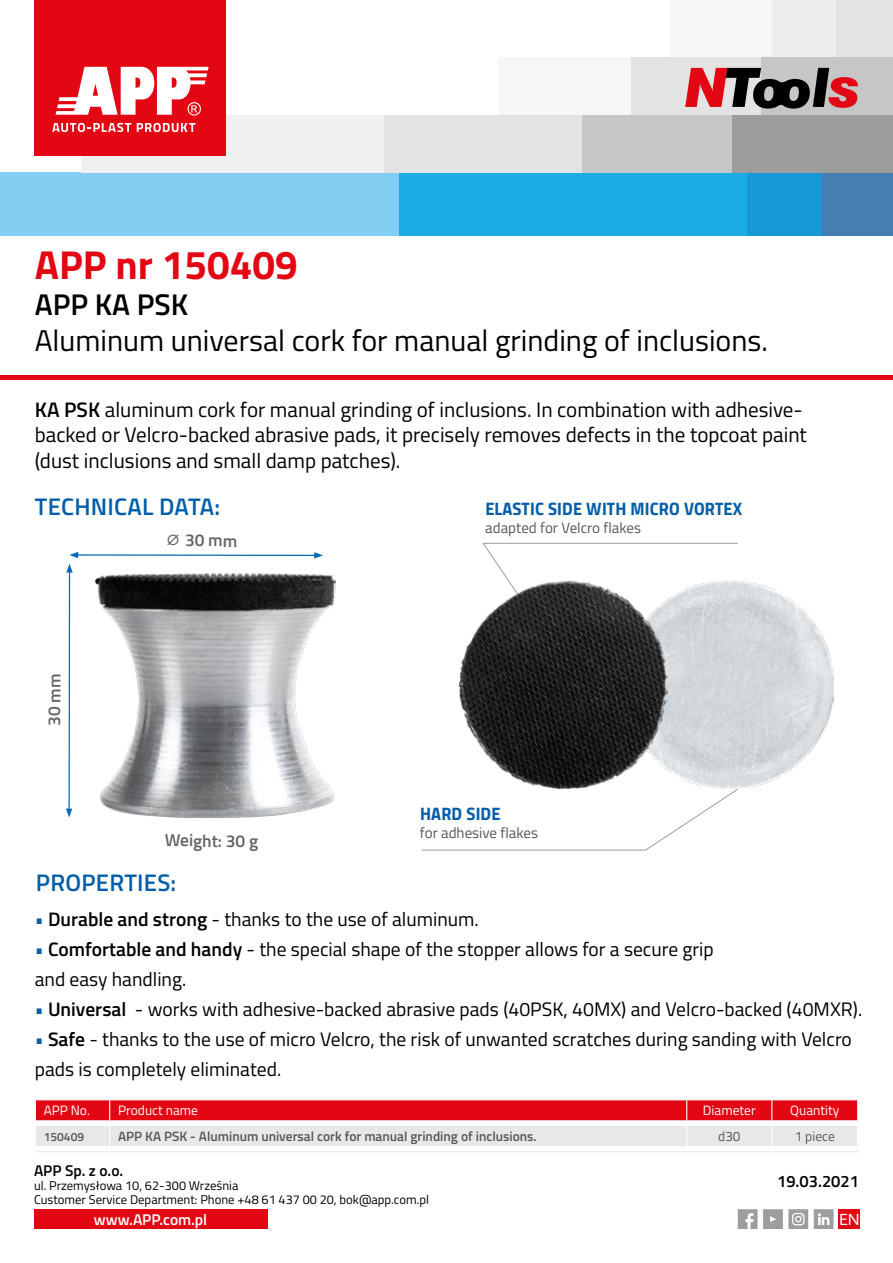
<style>
.page{position:relative;width:893px;height:1263px;background:#fff}
.page>*{position:absolute;margin:0;border:0;box-sizing:border-box;transform-origin:0 0}
.t1{font:700 40.35px "Titillium";color:#e30613}
.t2{font:30px "Titillium";color:#000}
.t3{font:600 30px "Titillium";color:#000}
.t4{font:600 24px "Titillium";letter-spacing:.01em;color:#005da9}
.t5{font:21px/25.2px "Titillium";color:#000}
.t6{font:19.5px/30px "Titillium";color:#000}
.t7{font:18px "Titillium Bold Upright";letter-spacing:.01em;color:#055da9}
.t8{font:600 17.25px "Titillium";color:#646363}
.t9{font:600 16.5px "Titillium";color:#000}
.t10{font:semi-expanded 16.5px "Myriad Pro";color:#fff}
.t11{font:600 15.45px "Titillium";color:#fff}
.t12{font:600 15.45px "Titillium";color:#000}
.t13{font:15px "Titillium";color:#575756}
.t14{font:600 13.5px "Titillium";color:#575756}
.t15{font:13.5px "Titillium";color:#fff}
.t16{font:13.5px "Titillium";color:#575756}
.t17{font:12.75px/14.1px "Titillium";color:#000}
.t18{font:600 12px "Titillium";color:#575756}
.s1{font-weight:600}
.s2{font-weight:600;color:#005da9}
</style>
<div class="page">
<hr style="left:0;top:376px;width:893px;height:4px;background:#e30613">
<hr style="left:34px;top:1151px;width:825px;height:1px;background:#ededed">
<svg style="left:738px;top:1209px;width:19px;height:20px"></svg>
<svg style="left:763px;top:1209px;width:45px;height:20px"></svg>
<svg style="left:814px;top:1209px;width:19px;height:20px"></svg>
<div style="left:34px;top:1209px;width:233px;height:20px;background:#e30613"></div>
<div style="left:838px;top:1209px;width:22px;height:20px;background:#e30613"></div>
<div style="left:727px;top:172px;width:97px;height:64px;background:#1899d6"></div>
<div style="left:398px;top:172px;width:348px;height:64px;background:#1cace4"></div>
<div style="left:0;top:172px;width:399px;height:64px;background:#83cff4"></div>
<div style="left:830px;top:0;width:63px;height:57px;background:#e3e3e3"></div>
<div style="left:746px;top:0;width:90px;height:57px;background:#eee"></div>
<div style="left:670px;top:0;width:101px;height:57px;background:#f6f6f6"></div>
<div style="left:761px;top:57px;width:132px;height:58px;background:#c6c6c6"></div>
<div style="left:629px;top:57px;width:132px;height:58px;background:#e3e3e3"></div>
<div style="left:499px;top:57px;width:132px;height:58px;background:#f6f6f6"></div>
<div style="left:822px;top:172px;width:71px;height:64px;background:#447faf"></div>
<div style="left:732px;top:115px;width:161px;height:57px;background:#9d9d9c"></div>
<div style="left:383px;top:115px;width:205px;height:57px;background:#e3e3e3"></div>
<div style="left:81px;top:115px;width:302px;height:57px;background:#f0f0f0"></div>
<div style="left:583px;top:115px;width:149px;height:57px;background:#c6c6c6"></div>
<div style="left:35px;top:0;width:191px;height:156px;background:#e30613"></div>
<svg style="left:52px;top:123px;width:79px;height:9px"></svg>
<svg style="left:137px;top:123px;width:58px;height:9px"></svg>
<svg style="left:55px;top:67px;width:154px;height:49px"></svg>
<svg style="left:685px;top:68px;width:173px;height:41px"></svg>
<svg style="left:35px;top:1100px;width:823px;height:46px;background:#e98a8f"></svg>
<svg style="left:421px;top:788px;width:317px;height:63px"></svg>
<hr style="left:483px;top:543px;width:255px;height:1px;background:#9d9d9c">
<svg style="left:482px;top:542px;width:41px;height:38px"></svg>
<img style="left:96px;top:573px;width:239px;height:244px">
<img style="left:624px;top:580px;width:209px;height:209px">
<img style="left:459px;top:580px;width:209px;height:208px">
<hr style="left:69px;top:570px;width:1px;height:241px;background:#0069b4">
<svg style="left:66px;top:808px;width:6px;height:10px"></svg>
<hr style="left:76px;top:554px;width:241px;height:2px;background:#0069b4">
<svg style="left:66px;top:551px;width:13px;height:22px"></svg>
<svg style="left:314px;top:552px;width:9px;height:7px"></svg>
<h1 class="t1" style="left:35px;top:234px;width:264px">APP nr 150409</h1>
<h2 class="t3" style="left:35px;top:282px;width:155px">APP KA PSK</h2>
<h2 class="t2" style="left:35px;top:319px;width:735px">Aluminum universal cork for manual grinding of inclusions.</h2>
<p class="t5" style="left:35px;top:396px;width:774px"><span class="s1">KA PSK</span> aluminum cork for manual grinding of inclusions. In combination with adhesive&shy;backed or Velcro-backed abrasive pads, it precisely removes defects in the topcoat paint (dust inclusions and small damp patches).</p>
<p class="t4" style="left:35px;top:488px;width:187px">TECHNICAL DATA:</p>
<p class="t7" style="left:485px;top:494px;width:258px">ELASTIC SIDE WITH MICRO VORTEX</p>
<p class="t13" style="left:485px;top:517px;width:157px">adapted for Velcro flakes</p>
<p class="t8" style="left:166px;top:527px;width:73px;rotate:1deg">⌀ 30 mm</p>
<p class="t8" style="left:41px;top:726px;width:54px;rotate:-89deg">30 mm</p>
<p class="t8" style="left:165px;top:827px;width:95px;rotate:1deg">Weight: 30 g</p>
<p class="t7" style="left:420px;top:800px;width:82px">HARD SIDE</p>
<p class="t13" style="left:420px;top:822px;width:120px">for adhesive flakes</p>
<p class="t4" style="left:36px;top:865px;width:142px">PROPERTIES:</p>
<p class="t6" style="left:35px;top:903px;width:445px"><span class="s2">•</span> <span class="s1">Durable and strong</span> - thanks to the use of aluminum.</p>
<p class="t6" style="left:35px;top:933px;width:681px"><span class="s2">•</span> <span class="s1">Comfortable and handy</span> - the special shape of the stopper allows for a secure grip and easy handling.</p>
<p class="t6" style="left:35px;top:993px;width:829px"><span class="s2">•</span> <span class="s1">Universal</span> - works with adhesive-backed abrasive pads (40PSK, 40MX) and Velcro-backed (40MXR).</p>
<p class="t6" style="left:35px;top:1023px;width:819px"><span class="s2">•</span> <span class="s1">Safe</span> - thanks to the use of micro Velcro, the risk of unwanted scratches during sanding with Velcro pads is completely eliminated.</p>
<p class="t15" style="left:44px;top:1101px;width:48px">APP No.</p>
<p class="t15" style="left:118px;top:1101px;width:81px">Product name</p>
<p class="t15" style="left:703px;top:1101px;width:54px">Diameter</p>
<p class="t15" style="left:790px;top:1101px;width:51px">Quantity</p>
<p class="t18" style="left:44px;top:1127px;width:42px">150409</p>
<p class="t14" style="left:118px;top:1126px;width:420px">APP KA PSK - Aluminum universal cork for manual grinding of inclusions.</p>
<p class="t16" style="left:718px;top:1126px;width:24px">d30</p>
<p class="t16" style="left:795px;top:1126px;width:42px">1 piece</p>
<p class="t12" style="left:34px;top:1159px;width:91px">APP Sp. z o.o.</p>
<p class="t17" style="left:34px;top:1178px;width:397px">ul. Przemysłowa 10, 62-300 Września<br>Customer Service Department: Phone +48 61 437 00 20, bok@app.com.pl</p>
<p class="t11" style="left:94px;top:1208px;width:115px">www.APP.com.pl</p>
<p class="t10" style="left:839px;top:1209px;width:22px">EN</p>
<p class="t9" style="left:777px;top:1169px;width:83px">19.03.2021</p>
</div>
